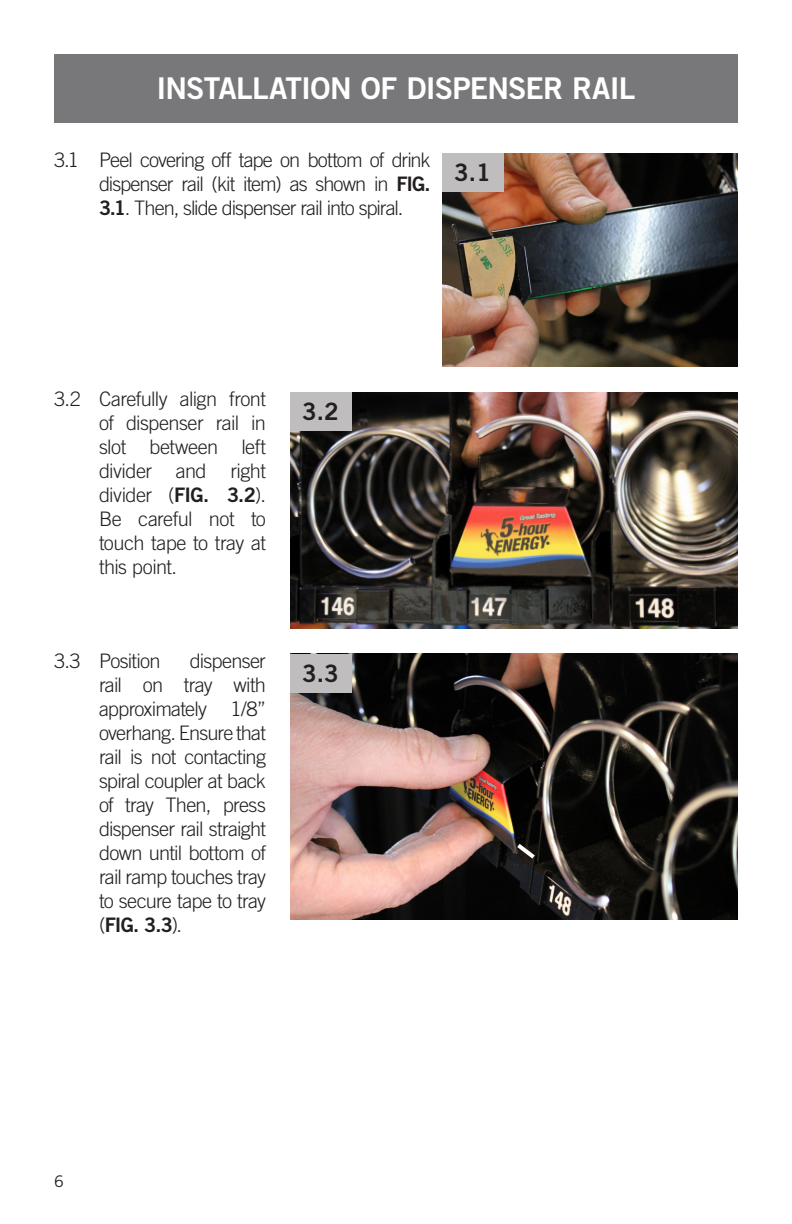
<style>
.page{position:relative;width:792px;height:1224px;background:#fff}
.page>*{position:absolute;margin:0;border:0;box-sizing:border-box;transform-origin:0 0}
.INSTRUCTION_BODY_COP{font:30px "Trade Gothic LT Std Bd 2";letter-spacing:-.025em;color:#fff}
.t1{font:24px "Trade Gothic LT Std Bd 2";color:#231f20}
.INSTRUCTION_BODY_COP-2{font:300 20px/24px "Trade Gothic LT Std";letter-spacing:-.035em;color:#231f20;text-align:justify}
.t2{font:16px "Trade Gothic LT Std";color:#231f20}
.s1{font-family:"Trade Gothic LT Std Bd 2";font-weight:400}
</style>
<div class="page">
<div style="left:54px;top:54px;width:684px;height:68px;background:#787779"></div>
<img style="left:290px;top:654px;width:448px;height:265px">
<div style="left:290px;top:654px;width:61px;height:39px;background:#bfbdbe"></div>
<img style="left:442px;top:153px;width:296px;height:213px">
<div style="left:442px;top:153px;width:61px;height:39px;background:#bfbdbe"></div>
<img style="left:290px;top:392px;width:448px;height:236px">
<div style="left:290px;top:392px;width:61px;height:39px;background:#bfbdbe"></div>
<svg style="left:513px;top:840px;width:26px;height:23px"></svg>
<p class="INSTRUCTION_BODY_COP" style="left:156px;top:70px;width:481px">INSTALLATION OF DISPENSER RAIL</p>
<p class="INSTRUCTION_BODY_COP-2" style="left:99px;top:148px;width:333px;text-indent:-45px">3.1 Peel covering off tape on bottom of drink dispenser rail (kit item) as shown in <span class="s1">FIG.<br>3.1</span>. Then, slide dispenser rail into spiral.</p>
<p class="t1" style="left:454px;top:158px;width:38px">3.1</p>
<p class="INSTRUCTION_BODY_COP-2" style="left:99px;top:387px;width:169px;text-indent:-45px">3.2 Carefully align front of dispenser rail in slot between left divider and right divider (<span class="s1">FIG. 3.2</span>).<br>Be careful not to touch tape to tray at this point.</p>
<p class="t1" style="left:302px;top:397px;width:38px">3.2</p>
<p class="INSTRUCTION_BODY_COP-2" style="left:54px;top:649px;width:108px">3.3 Position</p>
<p class="INSTRUCTION_BODY_COP-2" style="left:99px;top:649px;width:169px;text-indent:91px">dispenser rail on tray with approximately 1/8” overhang. Ensure that rail is not contacting spiral coupler at back of tray Then, press dispenser rail straight down until bottom of rail ramp touches tray to secure tape to tray (<span class="s1">FIG. 3.3</span>).</p>
<p class="t1" style="left:302px;top:658px;width:38px">3.3</p>
<p class="t2" style="left:54px;top:1171px;width:11px">6</p>
</div>
